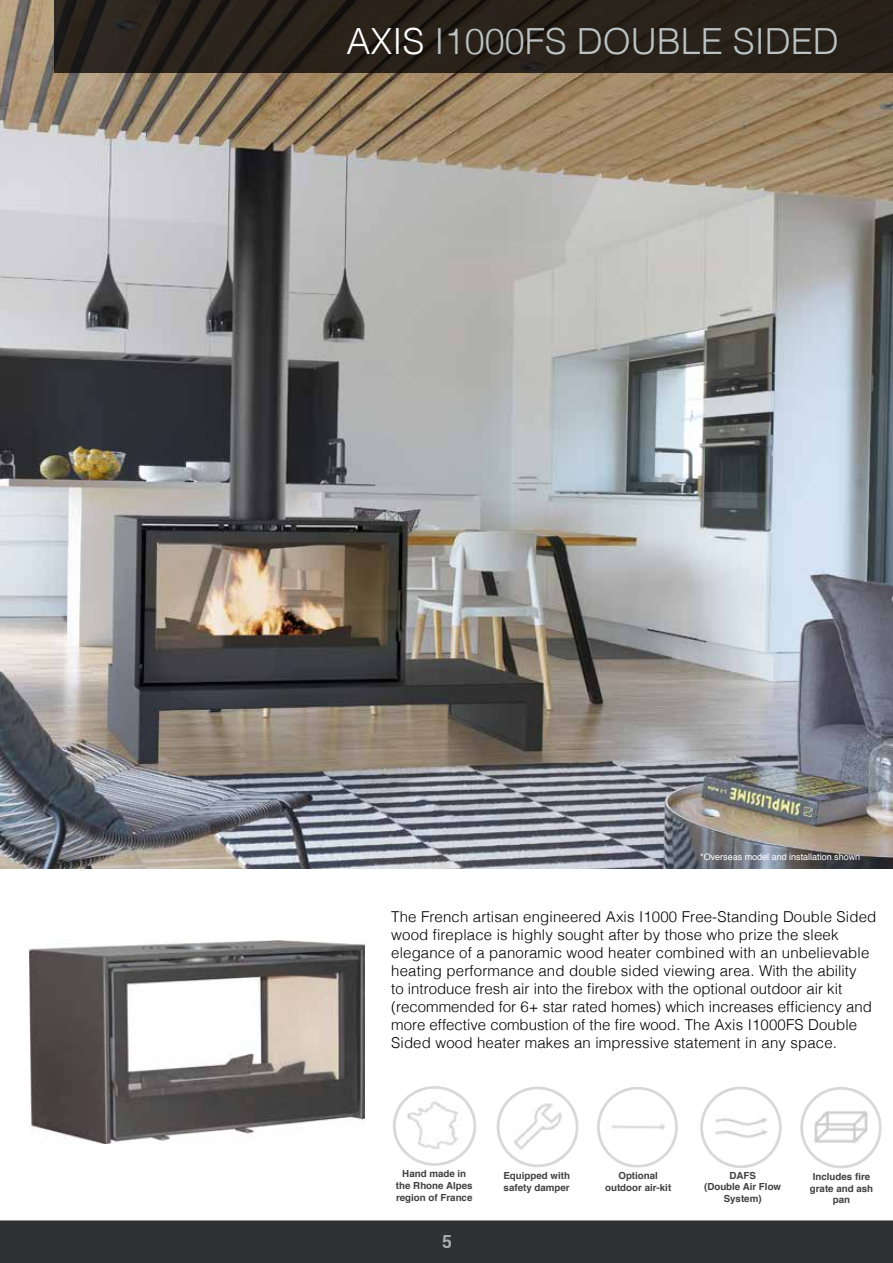
<style>
.page{position:relative;width:893px;height:1263px;background:#fff}
.page>*{position:absolute;margin:0;border:0;box-sizing:border-box;transform-origin:0 0}
.t1{font:300 36px "Helvetica";color:#bbc3c5}
.t2{font:700 18px "Roboto";color:#fff}
.t3{font:300 15px/18px "Helvetica";letter-spacing:.01em;color:#000}
.t4{font:700 9.75px/11.7px "Helvetica";color:#414141;text-align:center}
.t5{font:9px "Helvetica";color:#fff}
.s1{color:#fff}
</style>
<div class="page">
<div style="left:0;top:1220px;width:893px;height:43px;background:#2f3234"></div>
<img style="left:0;top:0;width:893px;height:869px">
<svg style="left:54px;top:0;width:839px;height:72px;background:#262018"></svg>
<img style="left:29px;top:941px;width:335px;height:203px">
<img style="left:497px;top:1086px;width:81px;height:81px">
<img style="left:700px;top:1086px;width:82px;height:82px">
<img style="left:393px;top:1086px;width:83px;height:80px">
<img style="left:800px;top:1087px;width:82px;height:81px">
<img style="left:597px;top:1087px;width:81px;height:81px">
<h1 class="t1" style="left:347px;top:11px;width:494px"><span class="s1">AXIS</span> I1000FS DOUBLE SIDED</h1>
<p class="t5" style="left:700px;top:850px;width:162px">*Overseas model and installation shown</p>
<p class="t3" style="left:391px;top:906px;width:487px">The French artisan engineered Axis I1000 Free-Standing Double Sided wood fireplace is highly sought after by those who prize the sleek elegance of a panoramic wood heater combined with an unbelievable heating performance and double sided viewing area. With the ability<br>to introduce fresh air into the firebox with the optional outdoor air kit (recommended for 6+ star rated homes) which increases efficiency and more effective combustion of the fire wood. The Axis I1000FS Double Sided wood heater makes an impressive statement in any space.</p>
<p class="t4" style="left:396px;top:1168px;width:78px">Hand made in the Rhone Alpes region of France</p>
<p class="t2" style="left:441px;top:1229px;width:12px">5</p>
<p class="t4" style="left:503px;top:1170px;width:68px;text-align:left">Equipped with safety damper</p>
<p class="t4" style="left:704px;top:1169px;width:79px">DAFS<br>(Double Air Flow<br>System)</p>
<p class="t4" style="left:810px;top:1171px;width:65px">Includes fire grate and ash pan</p>
<p class="t4" style="left:605px;top:1170px;width:68px">Optional outdoor air-kit</p>
</div>
